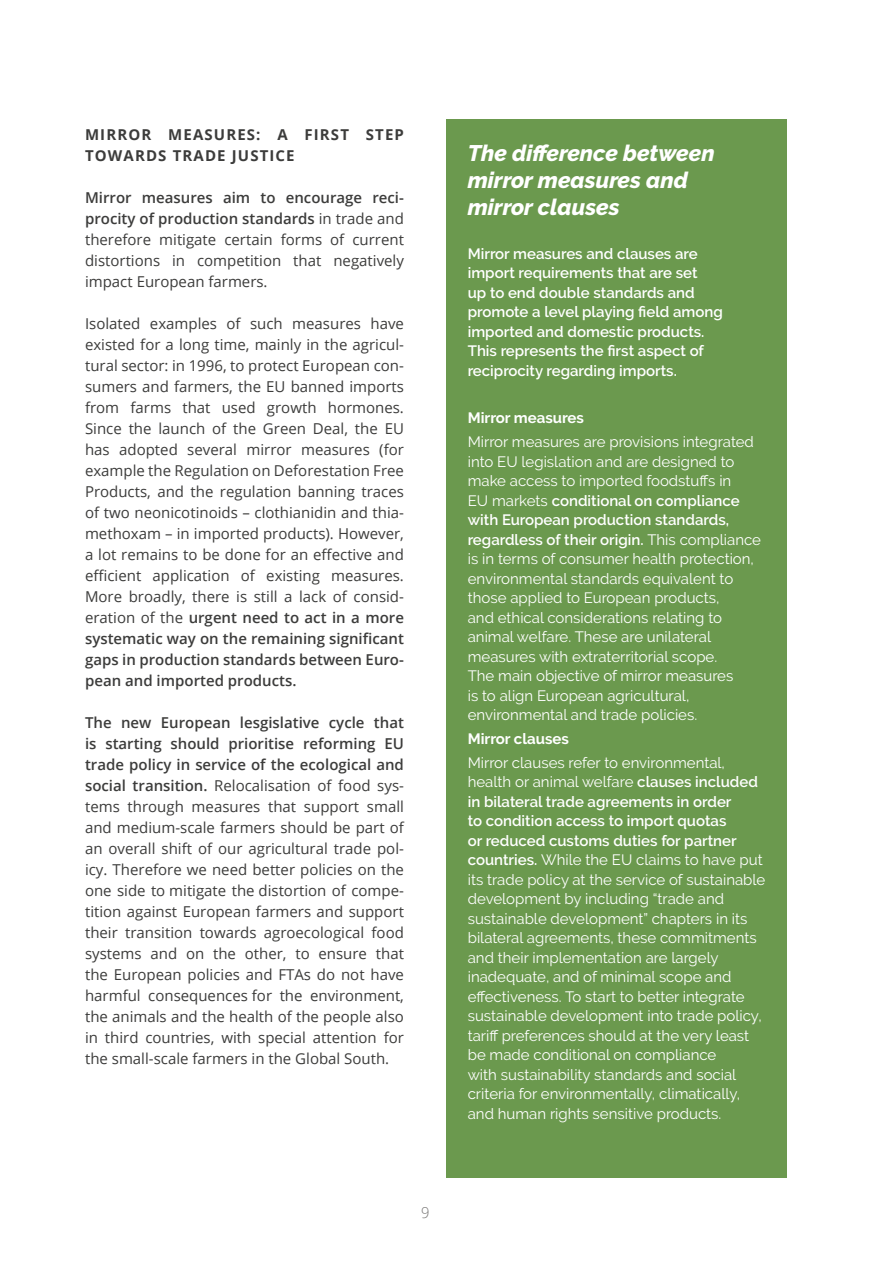
<style>
.page{position:relative;width:893px;height:1263px;background:#fff}
.page>*{position:absolute;margin:0;border:0;box-sizing:border-box;transform-origin:0 0}
.encadré_titre{font:italic 800 22.5px/27px "Raleway";color:#fff}
.encadré_texte{font:15px/19.5px "Raleway";color:#fff}
.texte{font:15px/21px "Open Sans";color:#3c3c3b;text-align:justify}
.graphique_titre{font:15px/21px "Open Sans";color:#3c3c3b;text-align:justify}
.encadré_texte-2{font:600 15px/19.5px "Raleway";color:#fff}
.inter{font:700 15px/21px "Open Sans";letter-spacing:.075em;color:#3c3c3b}
.encadré_texte-3{font:700 15px "Raleway";color:#fff}
.t1{font:300 15px "Open Sans";color:#757372}
.s1{font-weight:600}
</style>
<div class="page">
<div style="left:446px;top:119px;width:341px;height:1059px;background:#6b994e"></div>
<p class="inter" style="left:85px;top:124px;width:320px">MIRROR MEASURES: A FIRST STEP<br>TOWARDS TRADE JUSTICE</p>
<p class="texte" style="left:85px;top:187px;width:320px"><span class="s1">Mirror measures aim to encourage reci&shy;procity of production standards</span> in trade and therefore mitigate certain forms of current distortions in competition that negatively impact European farmers.</p>
<p class="texte" style="left:85px;top:313px;width:320px">Isolated examples of such measures have existed for a long time, mainly in the agricul&shy;tural sector: in 1996, to protect European con&shy;sumers and farmers, the EU banned imports from farms that used growth hormones.<br>Since the launch of the Green Deal, the EU has adopted several mirror measures (for example the Regulation on Deforestation Free Products, and the regulation banning traces of two neonicotinoids – clothianidin and thia&shy;methoxam – in imported products). However, a lot remains to be done for an effective and efficient application of existing measures.<br>More broadly, there is still a lack of consid&shy;eration of the <span class="s1">urgent need to act in a more systematic way on the remaining significant gaps in production standards between Euro&shy;pean and imported products.</span></p>
<p class="graphique_titre" style="left:85px;top:712px;width:320px"><span class="s1">The new European lesgislative cycle that is starting should prioritise reforming EU trade policy in service of the ecological and social transition.</span> Relocalisation of food sys&shy;tems through measures that support small and medium-scale farmers should be part of an overall shift of our agricultural trade pol&shy;icy. Therefore we need better policies on the one side to mitigate the distortion of compe&shy;tition against European farmers and support their transition towards agroecological food systems and on the other, to ensure that the European policies and FTAs do not have harmful consequences for the environment, the animals and the health of the people also in third countries, with special attention for the small-scale farmers in the Global South.</p>
<p class="t1" style="left:421px;top:1202px;width:10px">9</p>
<p class="encadré_titre" style="left:468px;top:140px;width:248px">The difference between mirror measures and mirror clauses</p>
<p class="encadré_texte-2" style="left:468px;top:244px;width:257px">Mirror measures and clauses are import requirements that are set<br>up to end double standards and promote a level playing field among imported and domestic products.<br>This represents the first aspect of reciprocity regarding imports.</p>
<p class="encadré_texte-3" style="left:468px;top:409px;width:118px">Mirror measures</p>
<p class="encadré_texte" style="left:468px;top:432px;width:295px">Mirror measures are provisions integrated into EU legislation and are designed to make access to imported foodstuffs in<br>EU markets <span class="s1">conditional on compliance with European production standards, regardless of their origin.</span> This compliance is in terms of consumer health protection, environmental standards equivalent to those applied to European products,<br>and ethical considerations relating to animal welfare. These are unilateral measures with extraterritorial scope.<br>The main objective of mirror measures<br>is to align European agricultural, environmental and trade policies.</p>
<p class="encadré_texte-3" style="left:468px;top:730px;width:103px">Mirror clauses</p>
<p class="encadré_texte" style="left:468px;top:752px;width:299px">Mirror clauses refer to environmental, health or animal welfare <span class="s1">clauses included in bilateral trade agreements in order<br>to condition access to import quotas<br>or reduced customs duties for partner countries.</span> While the EU claims to have put its trade policy at the service of sustainable development by including “trade and sustainable development” chapters in its bilateral agreements, these commitments and their implementation are largely inadequate, and of minimal scope and effectiveness. To start to better integrate sustainable development into trade policy, tariff preferences should at the very least be made conditional on compliance<br>with sustainability standards and social criteria for environmentally, climatically, and human rights sensitive products.</p>
</div>
